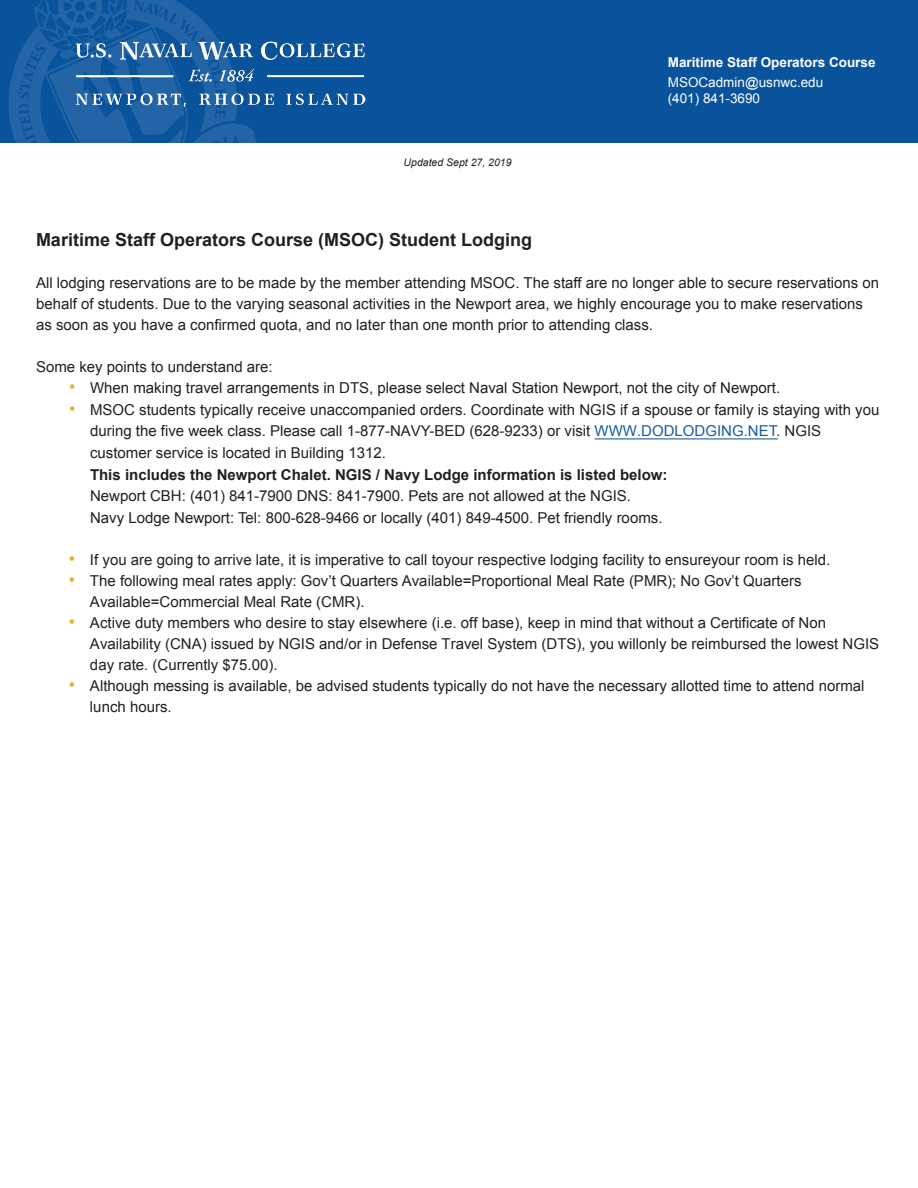
<style>
.page{position:relative;width:918px;height:1188px;background:#fff}
.page>*{position:absolute;margin:0;border:0;box-sizing:border-box;transform-origin:0 0}
.Paragraph{font:700 18px "Arial";color:#231f20}
.Paragraph-2{font:15px/21px "Arial";color:#231f20}
.t1{font:700 13.5px/19.8px "Arial";color:#fff}
.t2{font:13.5px "Arial";color:#fff}
.Paragraph-3{font:italic 10.5px "Arial";color:#231f20}
.s1{font-weight:400}
.s2{font-size:18px;color:#e8b026}
.s3{color:#175d9e}
.s4{font-weight:700}
</style>
<div class="page">
<div style="left:0;top:0;width:918px;height:142px;background:#09539d"></div>
<img style="left:9px;top:0;width:356px;height:142px">
<hr style="left:595px;top:438px;width:183px;height:1px;background:#175d9e">
<p class="Paragraph-3" style="left:404px;top:155px;width:110px">Updated Sept 27, 2019</p>
<p class="t1" style="left:668px;top:53px;width:209px">Maritime Staff Operators Course<br><span class="s1">MSOCadmin@usnwc.edu</span></p>
<p class="t2" style="left:668px;top:90px;width:94px">(401) 841-3690</p>
<p class="Paragraph" style="left:36px;top:228px;width:498px">Maritime Staff Operators Course (MSOC) Student Lodging</p>
<p class="Paragraph-2" style="left:36px;top:273px;width:845px">All lodging reservations are to be made by the member attending MSOC. The staff are no longer able to secure reservations on behalf of students. Due to the varying seasonal activities in the Newport area, we highly encourage you to make reservations as soon as you have a confirmed quota, and no later than one month prior to attending class.</p>
<p class="Paragraph-2" style="left:36px;top:357px;width:238px">Some key points to understand are:</p>
<p class="Paragraph-2" style="left:69px;top:378px;width:713px"><span class="s2">•</span> When making travel arrangements in DTS, please select Naval Station Newport, not the city of Newport.</p>
<p class="Paragraph-2" style="left:90px;top:399px;width:791px;line-height:21.6px;text-indent:-21px"><span class="s2">•</span> MSOC students typically receive unaccompanied orders. Coordinate with NGIS if a spouse or family is staying with you during the five week class. Please call 1-877-NAVY-BED (628-9233) or visit <span class="s3">WWW.DODLODGING.NET</span>. NGIS customer service is located in Building 1312.<br><span class="s4">This includes the Newport Chalet. NGIS / Navy Lodge information is listed below:<br></span>Newport CBH: (401) 841-7900 DNS: 841-7900. Pets are not allowed at the NGIS.<br>Navy Lodge Newport: Tel: 800-628-9466 or locally (401) 849-4500. Pet friendly rooms.</p>
<p class="Paragraph-2" style="left:69px;top:549px;width:763px"><span class="s2">•</span> If you are going to arrive late, it is imperative to call toyour respective lodging facility to ensureyour room is held.</p>
<p class="Paragraph-2" style="left:90px;top:570px;width:713px;text-indent:-21px"><span class="s2">•</span> The following meal rates apply: Gov’t Quarters Available=Proportional Meal Rate (PMR); No Gov’t Quarters<br>Available=Commercial Meal Rate (CMR).</p>
<p class="Paragraph-2" style="left:90px;top:612px;width:791px;text-indent:-21px"><span class="s2">•</span> Active duty members who desire to stay elsewhere (i.e. off base), keep in mind that without a Certificate of Non<br>Availability (CNA) issued by NGIS and/or in Defense Travel System (DTS), you willonly be reimbursed the lowest NGIS day rate. (Currently $75.00).</p>
<p class="Paragraph-2" style="left:90px;top:675px;width:776px;text-indent:-21px"><span class="s2">•</span> Although messing is available, be advised students typically do not have the necessary allotted time to attend normal lunch hours.</p>
</div>
